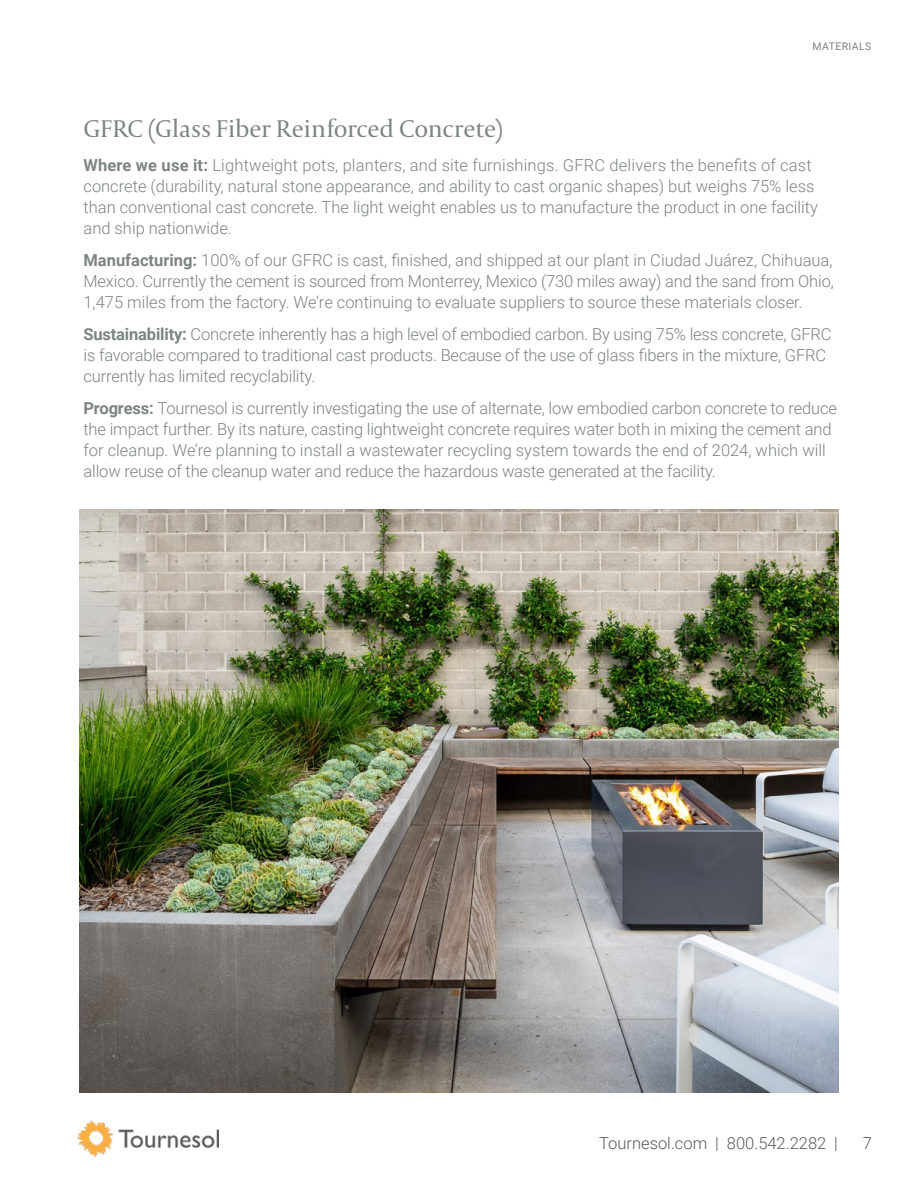
<style>
.page{position:relative;width:918px;height:1188px;background:#fff}
.page>*{position:absolute;margin:0;border:0;box-sizing:border-box;transform-origin:0 0}
.t1{font:25.5px "Capitolium 2";letter-spacing:-.01em;color:#7c857e}
.t2{font:300 16.5px/21px "Roboto";letter-spacing:-.01em;color:#7c857e}
.t3{font:300 16.5px "Roboto";color:#595a5c}
.t4{font:10.5px "Roboto";letter-spacing:.035em;color:#7c857e}
.s1{font-weight:700}
</style>
<div class="page">
<img style="left:78px;top:1121px;width:140px;height:36px">
<img style="left:79px;top:510px;width:760px;height:583px">
<p class="t4" style="left:813px;top:39px;width:60px">MATERIALS</p>
<h1 class="t1" style="left:84px;top:111px;width:421px">GFRC (Glass Fiber Reinforced Concrete)</h1>
<p class="t2" style="left:84px;top:154px;width:736px"><span class="s1">Where we use it:</span> Lightweight pots, planters, and site furnishings. GFRC delivers the benefits of cast concrete (durability, natural stone appearance, and ability to cast organic shapes) but weighs 75% less than conventional cast concrete. The light weight enables us to manufacture the product in one facility and ship nationwide.</p>
<p class="t2" style="left:84px;top:249px;width:752px;text-align:justify"><span class="s1">Manufacturing:</span> 100% of our GFRC is cast, finished, and shipped at our plant in Ciudad Juárez, Chihuaua, Mexico. Currently the cement is sourced from Monterrey, Mexico (730 miles away) and the sand from Ohio, 1,475 miles from the factory. We’re continuing to evaluate suppliers to source these materials closer.</p>
<p class="t2" style="left:84px;top:323px;width:750px"><span class="s1">Sustainability:</span> Concrete inherently has a high level of embodied carbon. By using 75% less concrete, GFRC is favorable compared to traditional cast products. Because of the use of glass fibers in the mixture, GFRC currently has limited recyclability.</p>
<p class="t2" style="left:84px;top:397px;width:755px"><span class="s1">Progress:</span> Tournesol is currently investigating the use of alternate, low embodied carbon concrete to reduce the impact further. By its nature, casting lightweight concrete requires water both in mixing the cement and for cleanup. We’re planning to install a wastewater recycling system towards the end of 2024, which will allow reuse of the cleanup water and reduce the hazardous waste generated at the facility.</p>
<p class="t3" style="left:599px;top:1131px;width:240px">Tournesol.com | 800.542.2282 |</p>
<p class="t3" style="left:863px;top:1131px;width:11px">7</p>
</div>
